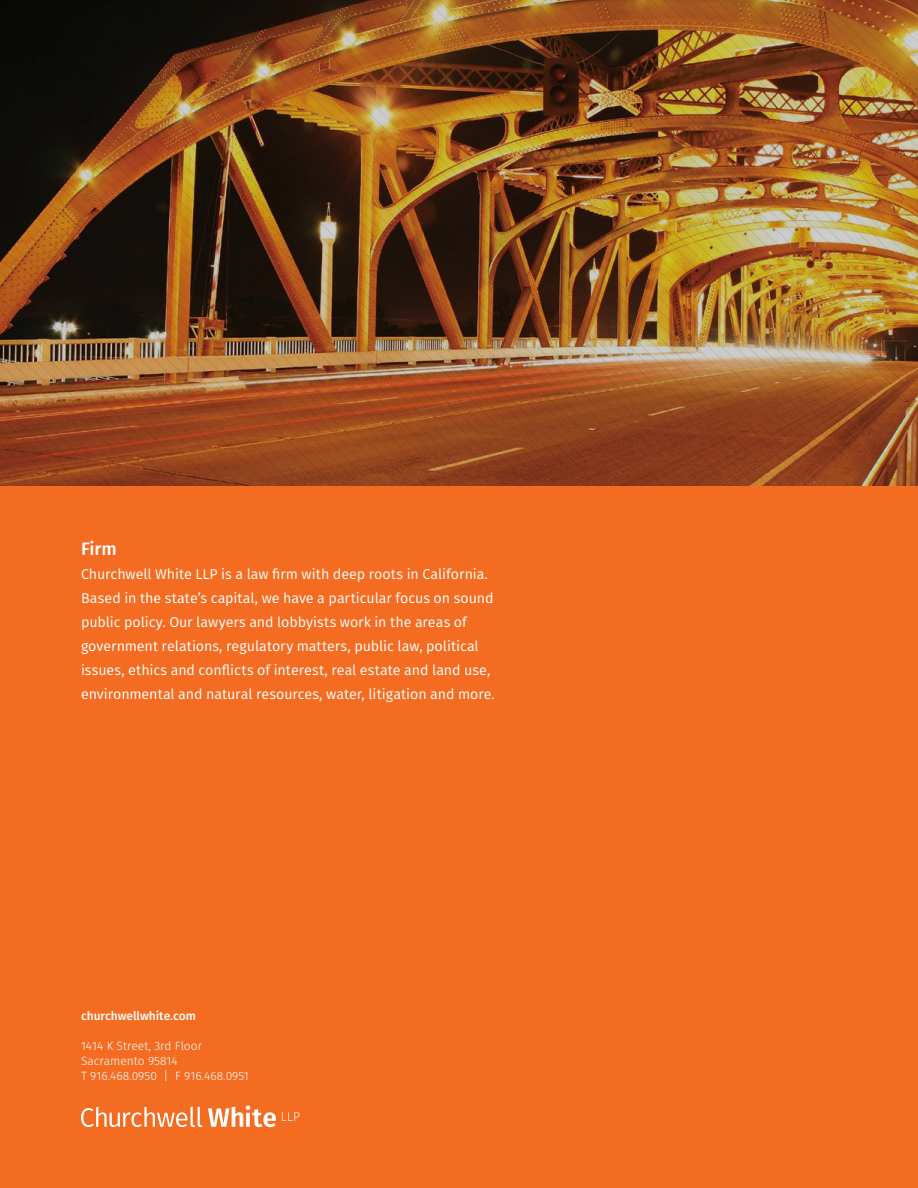
<style>
.page{position:relative;width:918px;height:1188px;background:#fff}
.page>*{position:absolute;margin:0;border:0;box-sizing:border-box;transform-origin:0 0}
.t1{font:500 18px "Fira Sans";color:#fff}
.t2{font:14.25px/24px "Fira Sans";color:#fff}
.t3{font:300 12px/15px "Fira Sans";color:#fff}
.t4{font:500 12px "Fira Sans";color:#fff}
</style>
<div class="page">
<div style="left:0;top:486px;width:918px;height:702px;background:#f36c21"></div>
<svg style="left:81px;top:1107px;width:121px;height:20px"></svg>
<svg style="left:208px;top:1106px;width:68px;height:21px"></svg>
<svg style="left:282px;top:1112px;width:18px;height:9px"></svg>
<img style="left:0;top:0;width:918px;height:486px">
<p class="t1" style="left:81px;top:536px;width:37px">Firm</p>
<p class="t2" style="left:81px;top:563px;width:415px">Churchwell White LLP is a law firm with deep roots in California.<br>Based in the state’s capital, we have a particular focus on sound public policy. Our lawyers and lobbyists work in the areas of government relations, regulatory matters, public law, political issues, ethics and conflicts of interest, real estate and land use, environmental and natural resources, water, litigation and more.</p>
<p class="t4" style="left:81px;top:1008px;width:116px">churchwellwhite.com</p>
<p class="t3" style="left:81px;top:1039px;width:169px">1414 K Street, 3rd Floor<br>Sacramento 95814<br>T 916.468.0950 | F 916.468.0951</p>
</div>
